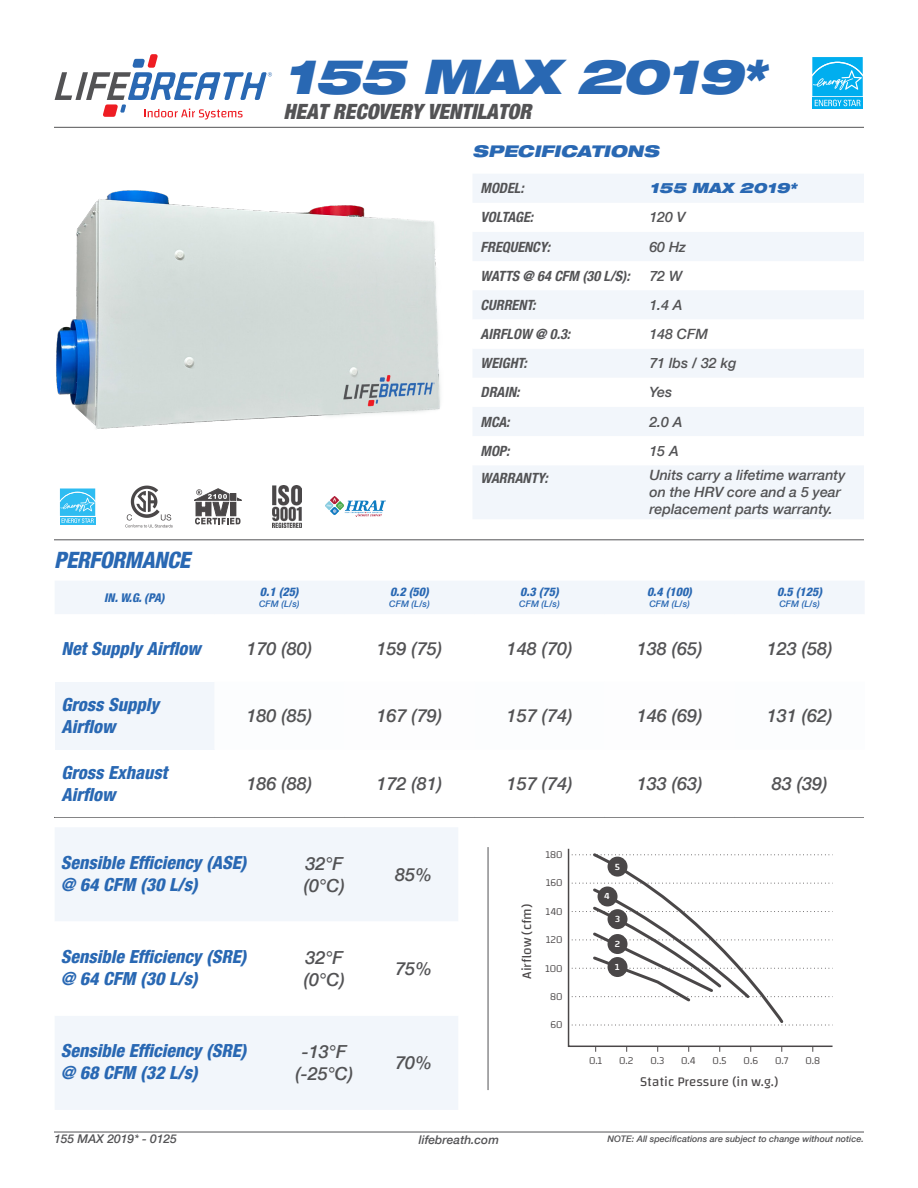
<style>
.page{position:relative;width:918px;height:1188px;background:#fff}
.page>*{position:absolute;margin:0;border:0;box-sizing:border-box;transform-origin:0 0}
.t1{font:48px "Helvetica Neue LTW06 93 Blk Ext Obl";letter-spacing:-.03em;color:#2968b3}
.body{font:22.5px "Helvetica Neue W01 87 Hv Cn Obl";letter-spacing:-.02em;color:#2968b3}
.t2{font:21px "Helvetica Neue LTW06 97 Blk Cn Obl";color:#535355}
.t3{font:18px/21.6px "Helvetica Neue W01 87 Hv Cn Obl";color:#2968b3}
.t4{font:18px "Helvetica Neue W01 66 Medium It";color:#535355}
.t5{font:16.2px "Helvetica Neue LTW06 93 Blk Ext Obl";color:#2968b3}
.t6{font:14.1px/17px "Helvetica Neue W01 66 Medium It";color:#535355}
.t7{font:14.1px "Helvetica Neue W01 77 Bd Cn Obl";color:#535355}
.t8{font:14.1px "Helvetica Neue LTW06 93 Blk Ext Obl";color:#2968b3}
.t9{font:13.5px "Changa";color:#231f20}
.t10{font:12px "Helvetica Neue W01 87 Hv Cn Obl";color:#2968b3}
.t11{font:12px "Helvetica Neue W01 66 Medium It";color:#535355}
.t12{font:300 10.5px "Changa";color:#231f20}
.t13{font:500 9.6px "Changa";color:#fff}
.t14{font:9px "Helvetica Neue W01 66 Medium It";color:#535355}
.t15{font:9px "Helvetica Neue W01 66 Medium It";color:#2968b3}
</style>
<div class="page">
<hr style="left:54px;top:1132px;width:810px;height:1px;background:#535355">
<hr style="left:488px;top:847px;width:1px;height:243px;background:#535355">
<hr style="left:54px;top:817px;width:810px;height:1px;background:#535355">
<svg style="left:473px;top:174px;width:391px;height:87px"></svg>
<div style="left:473px;top:291px;width:391px;height:228px;background:#f2f6fb"></div>
<svg style="left:473px;top:319px;width:391px;height:146px"></svg>
<hr style="left:54px;top:127px;width:810px;height:1px;background:#535355">
<svg style="left:567px;top:848px;width:266px;height:200px"></svg>
<svg style="left:569px;top:851px;width:264px;height:175px"></svg>
<svg style="left:608px;top:957px;width:20px;height:20px"></svg>
<svg style="left:608px;top:934px;width:20px;height:20px"></svg>
<svg style="left:608px;top:909px;width:20px;height:20px"></svg>
<div style="left:598px;top:886px;width:20px;height:20px;background:#4a4748;border-radius:50%"></div>
<div style="left:608px;top:857px;width:20px;height:20px;background:#4a4748;border-radius:50%"></div>
<div style="left:55px;top:828px;width:403px;height:282px;background:#f2f6fb"></div>
<svg style="left:55px;top:921px;width:403px;height:95px"></svg>
<hr style="left:54px;top:540px;width:810px;height:1px;background:#535355">
<svg style="left:55px;top:581px;width:809px;height:169px"></svg>
<img style="left:56px;top:190px;width:385px;height:239px">
<svg style="left:55px;top:54px;width:217px;height:65px"></svg>
<svg style="left:812px;top:106px;width:51px;height:3px"></svg>
<svg style="left:812px;top:57px;width:51px;height:49px;background:#2cbbf1"></svg>
<img style="left:272px;top:486px;width:29px;height:41px">
<svg style="left:125px;top:486px;width:48px;height:41px"></svg>
<svg style="left:59px;top:488px;width:37px;height:37px"></svg>
<div style="left:60px;top:517px;width:35px;height:8px;background:#2ebcf1"></div>
<svg style="left:60px;top:489px;width:35px;height:34px"></svg>
<img style="left:326px;top:496px;width:60px;height:21px">
<svg style="left:194px;top:488px;width:48px;height:36px"></svg>
<p class="t1" style="left:284px;top:45px;width:482px">155 MAX 2019*</p>
<p class="t2" style="left:284px;top:99px;width:249px">HEAT RECOVERY VENTILATOR</p>
<p class="body" style="left:54px;top:547px;width:137px">PERFORMANCE</p>
<p class="t10" style="left:104px;top:590px;width:62px">IN. W.G. (PA)</p>
<p class="t10" style="left:260px;top:585px;width:40px">0.1 (25)</p>
<p class="t15" style="left:259px;top:599px;width:42px">CFM (L/s)</p>
<p class="t10" style="left:390px;top:585px;width:40px">0.2 (50)</p>
<p class="t15" style="left:389px;top:599px;width:42px">CFM (L/s)</p>
<p class="t5" style="left:472px;top:141px;width:188px">SPECIFICATIONS</p>
<p class="t7" style="left:481px;top:180px;width:45px">MODEL:</p>
<p class="t8" style="left:649px;top:179px;width:149px">155 MAX 2019*</p>
<p class="t7" style="left:481px;top:209px;width:54px">VOLTAGE:</p>
<p class="t6" style="left:649px;top:209px;width:38px">120 V</p>
<p class="t7" style="left:481px;top:238px;width:71px">FREQUENCY:</p>
<p class="t6" style="left:649px;top:238px;width:38px">60 Hz</p>
<p class="t7" style="left:481px;top:267px;width:151px">WATTS @ 64 CFM (30 L/S):</p>
<p class="t6" style="left:649px;top:267px;width:34px">72 W</p>
<p class="t7" style="left:481px;top:296px;width:57px">CURRENT:</p>
<p class="t6" style="left:649px;top:296px;width:35px">1.4 A</p>
<p class="t7" style="left:481px;top:326px;width:91px">AIRFLOW @ 0.3:</p>
<p class="t6" style="left:649px;top:325px;width:60px">148 CFM</p>
<p class="t7" style="left:481px;top:355px;width:48px">WEIGHT:</p>
<p class="t6" style="left:649px;top:355px;width:89px">71 lbs / 32 kg</p>
<p class="t7" style="left:481px;top:384px;width:41px">DRAIN:</p>
<p class="t6" style="left:649px;top:384px;width:24px">Yes</p>
<p class="t7" style="left:481px;top:413px;width:31px">MCA:</p>
<p class="t6" style="left:649px;top:413px;width:35px">2.0 A</p>
<p class="t7" style="left:481px;top:442px;width:31px">MOP:</p>
<p class="t6" style="left:649px;top:442px;width:31px">15 A</p>
<p class="t7" style="left:481px;top:470px;width:69px">WARRANTY:</p>
<p class="t6" style="left:649px;top:467px;width:198px">Units carry a lifetime warranty on the HRV core and a 5 year replacement parts warranty.</p>
<p class="t10" style="left:520px;top:585px;width:40px">0.3 (75)</p>
<p class="t15" style="left:519px;top:599px;width:42px">CFM (L/s)</p>
<p class="t10" style="left:647px;top:585px;width:47px">0.4 (100)</p>
<p class="t15" style="left:649px;top:599px;width:42px">CFM (L/s)</p>
<p class="t10" style="left:777px;top:585px;width:46px">0.5 (125)</p>
<p class="t15" style="left:779px;top:599px;width:42px">CFM (L/s)</p>
<p class="t3" style="left:61px;top:637px;width:141px">Net Supply Airflow</p>
<p class="t4" style="left:247px;top:637px;width:67px">170 (80)</p>
<p class="t4" style="left:377px;top:637px;width:67px">159 (75)</p>
<p class="t4" style="left:507px;top:637px;width:67px">148 (70)</p>
<p class="t4" style="left:637px;top:637px;width:67px">138 (65)</p>
<p class="t4" style="left:767px;top:637px;width:67px">123 (58)</p>
<p class="t3" style="left:61px;top:694px;width:99px">Gross Supply<br>Airflow</p>
<p class="t4" style="left:247px;top:705px;width:67px">180 (85)</p>
<p class="t4" style="left:377px;top:705px;width:67px">167 (79)</p>
<p class="t4" style="left:507px;top:705px;width:67px">157 (74)</p>
<p class="t4" style="left:637px;top:705px;width:67px">146 (69)</p>
<p class="t4" style="left:767px;top:705px;width:67px">131 (62)</p>
<p class="t3" style="left:61px;top:762px;width:108px">Gross Exhaust<br>Airflow</p>
<p class="t4" style="left:247px;top:773px;width:67px">186 (88)</p>
<p class="t4" style="left:377px;top:773px;width:67px">172 (81)</p>
<p class="t4" style="left:507px;top:773px;width:67px">157 (74)</p>
<p class="t4" style="left:637px;top:773px;width:67px">133 (63)</p>
<p class="t4" style="left:772px;top:773px;width:57px">83 (39)</p>
<p class="t12" style="left:546px;top:848px;width:18px">180</p>
<p class="t12" style="left:546px;top:877px;width:18px">160</p>
<p class="t12" style="left:546px;top:905px;width:18px">140</p>
<p class="t12" style="left:546px;top:933px;width:18px">120</p>
<p class="t12" style="left:545px;top:962px;width:19px">100</p>
<p class="t12" style="left:550px;top:990px;width:14px">80</p>
<p class="t12" style="left:550px;top:1019px;width:14px">60</p>
<p class="t3" style="left:61px;top:851px;width:187px">Sensible Efficiency (ASE)</p>
<p class="t13" style="left:615px;top:861px;width:7px">5</p>
<p class="t3" style="left:61px;top:873px;width:139px">@ 64 CFM (30 L/s)</p>
<p class="t4" style="left:305px;top:853px;width:39px">32°F</p>
<p class="t4" style="left:304px;top:874px;width:42px">(0°C)</p>
<p class="t4" style="left:395px;top:864px;width:39px">85%</p>
<p class="t13" style="left:604px;top:891px;width:7px">4</p>
<p class="t9" style="left:519px;top:979px;width:76px;rotate:-90deg">Airflow (cfm)</p>
<p class="t13" style="left:615px;top:913px;width:6px">3</p>
<p class="t13" style="left:615px;top:938px;width:7px">2</p>
<p class="t3" style="left:61px;top:946px;width:187px">Sensible Efficiency (SRE)</p>
<p class="t3" style="left:61px;top:967px;width:139px">@ 64 CFM (30 L/s)</p>
<p class="t4" style="left:305px;top:947px;width:39px">32°F</p>
<p class="t4" style="left:304px;top:969px;width:42px">(0°C)</p>
<p class="t4" style="left:395px;top:958px;width:39px">75%</p>
<p class="t13" style="left:615px;top:961px;width:6px">1</p>
<p class="t3" style="left:61px;top:1040px;width:187px">Sensible Efficiency (SRE)</p>
<p class="t3" style="left:61px;top:1061px;width:139px">@ 68 CFM (32 L/s)</p>
<p class="t4" style="left:302px;top:1041px;width:46px">-13°F</p>
<p class="t4" style="left:295px;top:1063px;width:59px">(-25°C)</p>
<p class="t4" style="left:395px;top:1052px;width:39px">70%</p>
<p class="t11" style="left:54px;top:1131px;width:124px">155 MAX 2019* - 0125</p>
<p class="t11" style="left:419px;top:1132px;width:82px">lifebreath.com</p>
<p class="t12" style="left:589px;top:1055px;width:15px">0.1</p>
<p class="t12" style="left:619px;top:1055px;width:16px">0.2</p>
<p class="t12" style="left:650px;top:1055px;width:15px">0.3</p>
<p class="t12" style="left:681px;top:1055px;width:16px">0.4</p>
<p class="t12" style="left:713px;top:1055px;width:16px">0.5</p>
<p class="t12" style="left:744px;top:1055px;width:16px">0.6</p>
<p class="t12" style="left:775px;top:1055px;width:15px">0.7</p>
<p class="t12" style="left:805px;top:1055px;width:16px">0.8</p>
<p class="t9" style="left:640px;top:1074px;width:139px">Static Pressure (in w.g.)</p>
<p class="t14" style="left:608px;top:1133px;width:258px">NOTE: All specifications are subject to change without notice.</p>
</div>
